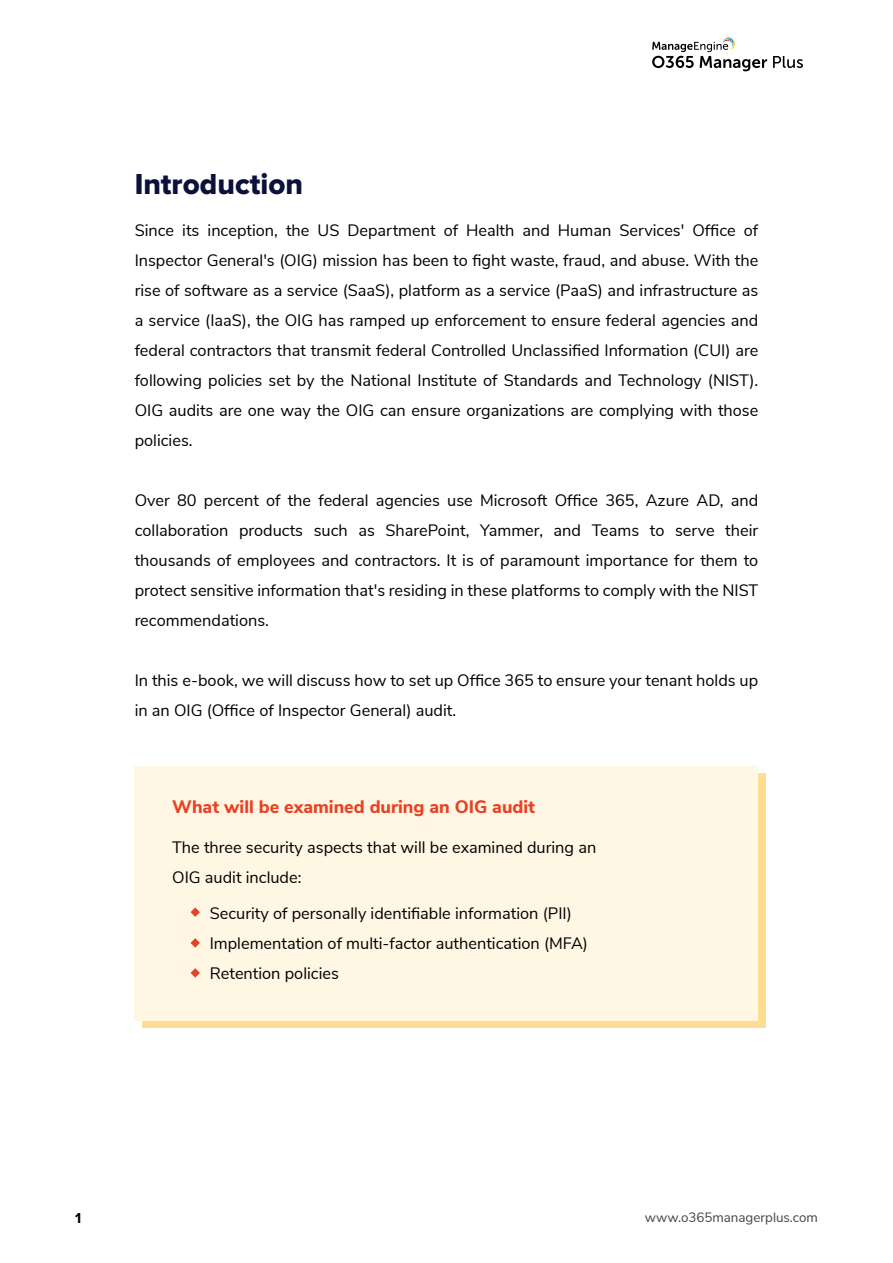
<style>
.page{position:relative;width:893px;height:1263px;background:#fff}
.page>*{position:absolute;margin:0;border:0;box-sizing:border-box;transform-origin:0 0}
.t1{font:30px "Proxima Nova A Extrabld";color:#0b113a}
.t2{font:800 18px "Nunito Sans";color:#e74225}
.t3{font:16.5px/30px "Nunito Sans";color:#000}
.t4{font:700 15px "Proxima Nova A";color:#000}
.t5{font:13.5px "Nunito Sans";color:#444}
</style>
<div class="page">
<svg style="left:652px;top:37px;width:115px;height:34px"></svg>
<svg style="left:773px;top:56px;width:30px;height:12px"></svg>
<div style="left:142px;top:773px;width:624px;height:255px;background:#ffde94"></div>
<div style="left:135px;top:766px;width:623px;height:254px;background:#fff7e3"></div>
<svg style="left:191px;top:907px;width:9px;height:10px"></svg>
<svg style="left:191px;top:938px;width:9px;height:10px"></svg>
<svg style="left:191px;top:968px;width:9px;height:10px"></svg>
<h1 class="t1" style="left:135px;top:166px;width:170px">Introduction</h1>
<p class="t3" style="left:135px;top:214px;width:625px;text-align:justify">Since its inception, the US Department of Health and Human Services' Office of Inspector General's (OIG) mission has been to fight waste, fraud, and abuse. With the rise of software as a service (SaaS), platform as a service (PaaS) and infrastructure as a service (IaaS), the OIG has ramped up enforcement to ensure federal agencies and federal contractors that transmit federal Controlled Unclassified Information (CUI) are following policies set by the National Institute of Standards and Technology (NIST).<br>OIG audits are one way the OIG can ensure organizations are complying with those policies.</p>
<p class="t3" style="left:135px;top:484px;width:625px;text-align:justify">Over 80 percent of the federal agencies use Microsoft Office 365, Azure AD, and collaboration products such as SharePoint, Yammer, and Teams to serve their thousands of employees and contractors. It is of paramount importance for them to protect sensitive information that's residing in these platforms to comply with the NIST recommendations.</p>
<p class="t3" style="left:135px;top:664px;width:625px">In this e-book, we will discuss how to set up Office 365 to ensure your tenant holds up in an OIG (Office of Inspector General) audit.</p>
<p class="t2" style="left:172px;top:793px;width:364px">What will be examined during an OIG audit</p>
<p class="t3" style="left:172px;top:831px;width:426px">The three security aspects that will be examined during an<br>OIG audit include:</p>
<p class="t3" style="left:210px;top:898px;width:380px">Security of personally identifiable information (PII)<br>Implementation of multi-factor authentication (MFA)<br>Retention policies</p>
<p class="t4" style="left:75px;top:1209px;width:8px">1</p>
<p class="t5" style="left:645px;top:1207px;width:175px">www.o365managerplus.com</p>
</div>
